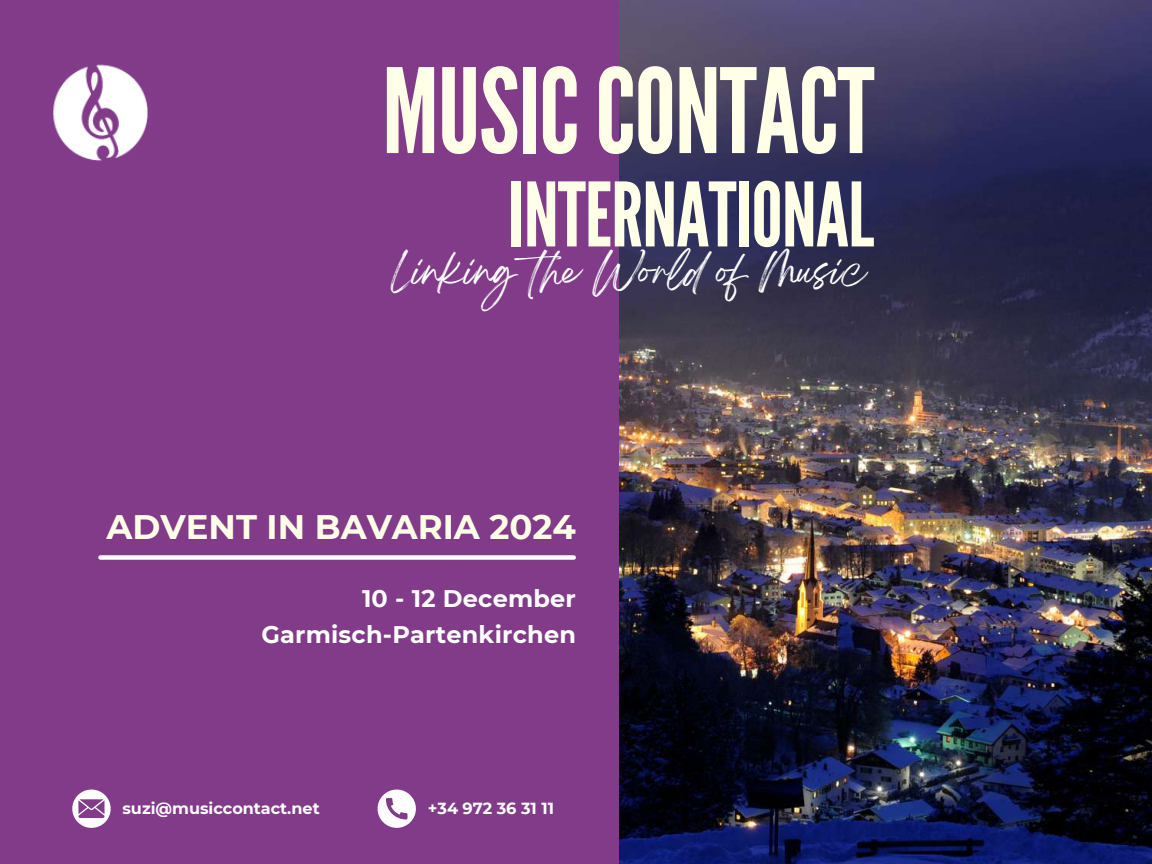
<style>
.page{position:relative;width:1152px;height:864px;background:#813b89}
.page>*{position:absolute;margin:0;border:0;box-sizing:border-box;transform-origin:0 0}
.t1{font:117px "League Gothic";letter-spacing:-.01em;color:#fffee6}
.t2{font:88.5px "League Gothic";letter-spacing:-.01em;color:#fffee6}
.t3{font:700 33.9px "Montserrat";color:#fffee6}
.t4{font:33.45px "Breathing";color:#fff}
.t5{font:700 24px/36px "Montserrat";letter-spacing:.01em;color:#fff;text-align:right}
.t6{font:700 16.05px "Montserrat";color:#fff}
</style>
<div class="page">
<img style="left:620px;top:0;width:532px;height:864px">
<img style="left:53px;top:64px;width:94px;height:97px">
<div style="left:100px;top:555px;width:474px;height:5px;background:#fff"></div>
<svg style="left:378px;top:790px;width:38px;height:38px"></svg>
<svg style="left:72px;top:790px;width:39px;height:38px"></svg>
<h1 class="t1" style="left:382px;top:44px;width:494px">MUSICCONTACT</h1>
<h2 class="t2" style="left:508px;top:164px;width:368px">INTERNATIONAL</h2>
<h3 class="t4" style="left:391px;top:261px;width:477px">Linking the World of Music</h3>
<h3 class="t3" style="left:107px;top:506px;width:471px">ADVENT IN BAVARIA 2024</h3>
<p class="t5" style="left:261px;top:580px;width:316px">10 - 12 December<br>Garmisch-Partenkirchen</p>
<p class="t6" style="left:122px;top:799px;width:199px">suzi@musiccontact.net</p>
<p class="t6" style="left:428px;top:799px;width:128px">+34 972 36 31 11</p>
</div>
